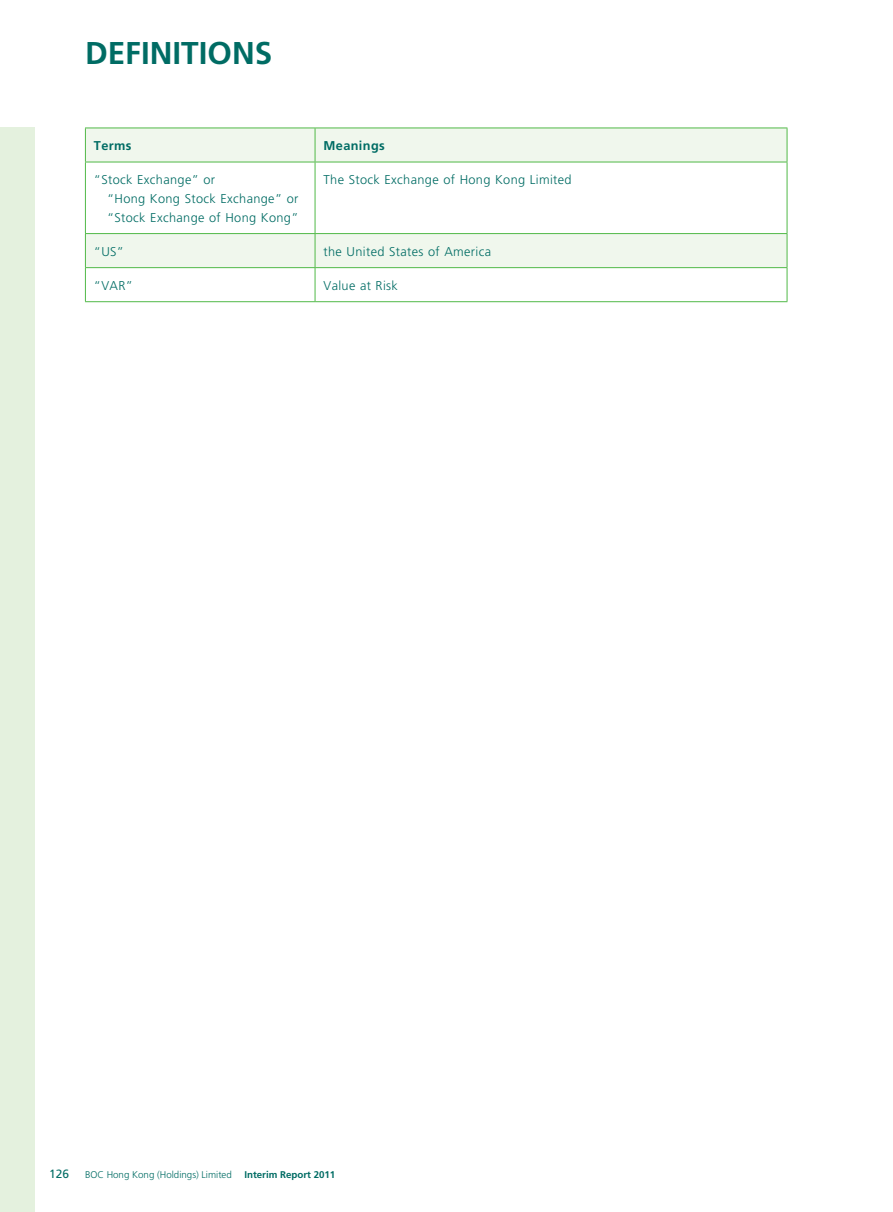
<style>
.page{position:relative;width:893px;height:1212px;background:#fff}
.page>*{position:absolute;margin:0;border:0;box-sizing:border-box;transform-origin:0 0}
.t1{font:700 31.5px "Frutiger LT Std";color:#006c64}
.t2{font:300 12.75px/18.8px "Frutiger LT Std";letter-spacing:.03em;color:#006c64}
.t3{font:700 12.75px "Frutiger LT Std";letter-spacing:.03em;color:#006c64}
.t4{font:12px "Frutiger LT Std";color:#006c64}
.t5{font:300 9.75px "Frutiger LT Std";color:#006c64}
.t6{font:700 9.75px "Frutiger LT Std";color:#006c64}
</style>
<div class="page">
<div style="left:0;top:128px;width:34px;height:1084px;background:#e4f1de"></div>
<svg style="left:86px;top:129px;width:701px;height:138px"></svg>
<hr style="left:85px;top:128px;width:230px;height:1px;background:#51b948">
<hr style="left:85px;top:128px;width:1px;height:34px;background:#51b948">
<hr style="left:315px;top:128px;width:472px;height:1px;background:#51b948">
<hr style="left:315px;top:128px;width:1px;height:34px;background:#51b948">
<hr style="left:787px;top:128px;width:1px;height:34px;background:#51b948">
<hr style="left:85px;top:162px;width:230px;height:1px;background:#51b948">
<hr style="left:315px;top:162px;width:472px;height:1px;background:#51b948">
<hr style="left:85px;top:162px;width:1px;height:71px;background:#51b948">
<hr style="left:315px;top:162px;width:1px;height:71px;background:#51b948">
<hr style="left:787px;top:162px;width:1px;height:71px;background:#51b948">
<hr style="left:85px;top:233px;width:230px;height:1px;background:#51b948">
<hr style="left:85px;top:234px;width:1px;height:33px;background:#51b948">
<hr style="left:315px;top:233px;width:472px;height:1px;background:#51b948">
<hr style="left:315px;top:234px;width:1px;height:33px;background:#51b948">
<hr style="left:787px;top:234px;width:1px;height:33px;background:#51b948">
<hr style="left:85px;top:267px;width:230px;height:1px;background:#51b948">
<hr style="left:85px;top:268px;width:1px;height:33px;background:#51b948">
<hr style="left:315px;top:267px;width:472px;height:1px;background:#51b948">
<hr style="left:315px;top:268px;width:1px;height:33px;background:#51b948">
<hr style="left:787px;top:268px;width:1px;height:33px;background:#51b948">
<hr style="left:85px;top:301px;width:230px;height:1px;background:#51b948">
<hr style="left:315px;top:301px;width:472px;height:1px;background:#51b948">
<h1 class="t1" style="left:85px;top:35px;width:40px">Definitions</h1>
<p class="t3" style="left:94px;top:138px;width:39px">Terms</p>
<p class="t3" style="left:324px;top:138px;width:63px">Meanings</p>
<p class="t2" style="left:107px;top:171px;width:193px;text-indent:-13px">“Stock Exchange” or<br>“Hong Kong Stock Exchange” or “Stock Exchange of Hong Kong”</p>
<p class="t2" style="left:324px;top:171px;width:250px">The Stock Exchange of Hong Kong Limited</p>
<p class="t2" style="left:94px;top:242px;width:32px">“US”</p>
<p class="t2" style="left:324px;top:242px;width:169px">the United States of America</p>
<p class="t2" style="left:94px;top:276px;width:40px">“VAR”</p>
<p class="t2" style="left:324px;top:276px;width:76px">Value at Risk</p>
<p class="t4" style="left:49px;top:1167px;width:22px">126</p>
<p class="t5" style="left:85px;top:1169px;width:148px">BOC Hong Kong (Holdings) Limited</p>
<p class="t6" style="left:244px;top:1169px;width:93px">Interim Report 2011</p>
</div>
